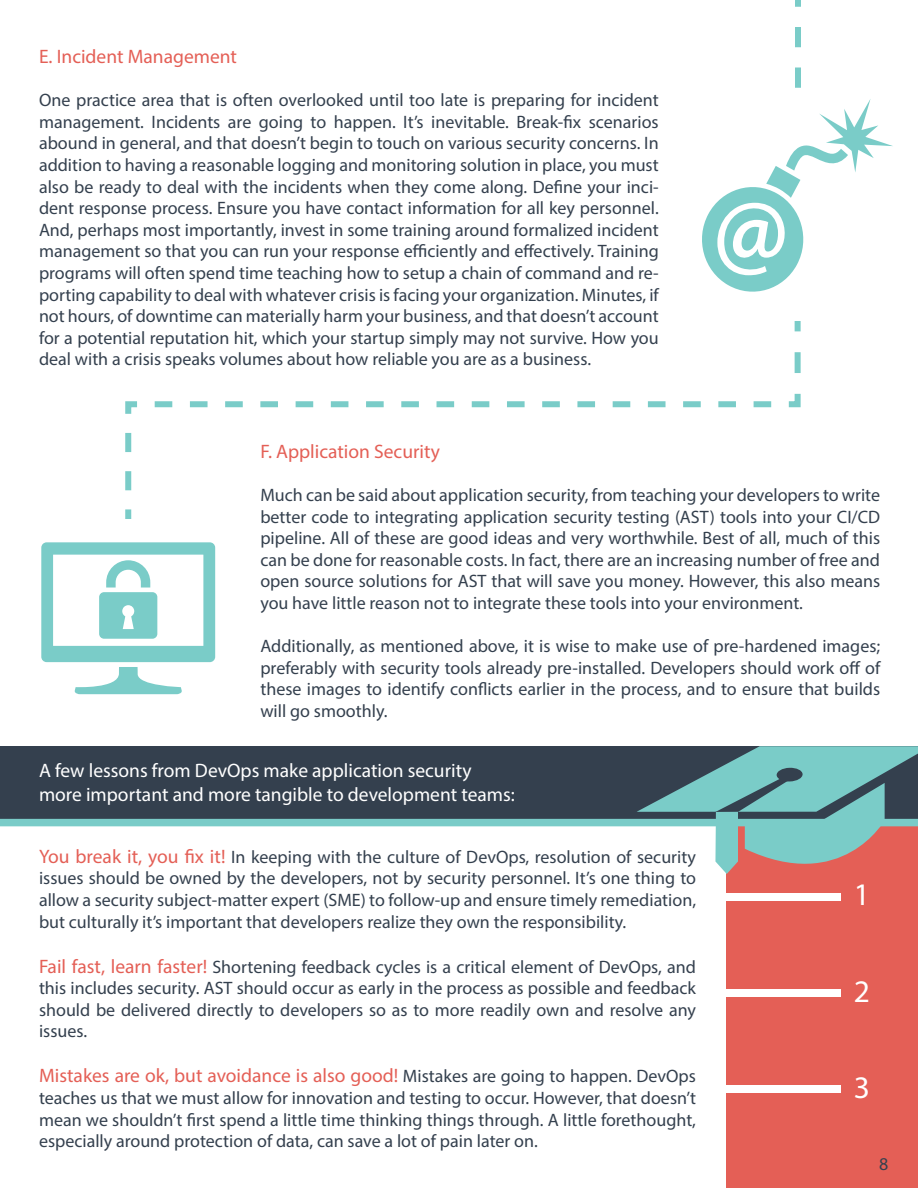
<style>
.page{position:relative;width:918px;height:1188px;background:#fff}
.page>*{position:absolute;margin:0;border:0;box-sizing:border-box;transform-origin:0 0}
.t1{font:31.5px "Myriad Pro";color:#fff}
.t2{font:19.5px "Myriad Pro";color:#e45f56}
.t3{font:19.5px "Myriad Pro";color:#fff}
.t4{font:18px/21.6px "Myriad Pro";color:#34404e;text-align:justify}
.s1{font-size:19.5px;color:#e45f56}
.s2{font-size:18px;color:#34404e}
</style>
<div class="page">
<div style="left:727px;top:823px;width:191px;height:365px;background:#e45f56"></div>
<div style="left:0;top:746px;width:918px;height:76px;background:#34404e"></div>
<svg style="left:795px;top:0;width:6px;height:88px"></svg>
<svg style="left:702px;top:99px;width:191px;height:193px"></svg>
<svg style="left:125px;top:321px;width:676px;height:198px"></svg>
<div style="left:0;top:819px;width:918px;height:7px;background:#7accc8"></div>
<svg style="left:637px;top:746px;width:281px;height:147px"></svg>
<div style="left:716px;top:893px;width:125px;height:7px;background:#fff"></div>
<div style="left:716px;top:989px;width:125px;height:8px;background:#fff"></div>
<div style="left:716px;top:1085px;width:125px;height:8px;background:#fff"></div>
<svg style="left:41px;top:542px;width:174px;height:152px"></svg>
<p class="t2" style="left:39px;top:44px;width:200px">E. Incident Management</p>
<p class="t4" style="left:39px;top:89px;width:621px">One practice area that is often overlooked until too late is preparing for incident management. Incidents are going to happen. It’s inevitable. Break-fix scenarios abound in general, and that doesn’t begin to touch on various security concerns. In addition to having a reasonable logging and monitoring solution in place, you must also be ready to deal with the incidents when they come along. Define your inci&shy;dent response process. Ensure you have contact information for all key personnel.<br>And, perhaps most importantly, invest in some training around formalized incident management so that you can run your response efficiently and effectively. Training programs will often spend time teaching how to setup a chain of command and re&shy;porting capability to deal with whatever crisis is facing your organization. Minutes, if not hours, of downtime can materially harm your business, and that doesn’t account for a potential reputation hit, which your startup simply may not survive. How you deal with a crisis speaks volumes about how reliable you are as a business.</p>
<p class="t2" style="left:260px;top:439px;width:181px">F. Application Security</p>
<p class="t4" style="left:260px;top:484px;width:621px">Much can be said about application security, from teaching your developers to write better code to integrating application security testing (AST) tools into your CI/CD pipeline. All of these are good ideas and very worthwhile. Best of all, much of this can be done for reasonable costs. In fact, there are an increasing number of free and open source solutions for AST that will save you money. However, this also means you have little reason not to integrate these tools into your environment.</p>
<p class="t4" style="left:260px;top:635px;width:621px">Additionally, as mentioned above, it is wise to make use of pre-hardened images; preferably with security tools already pre-installed. Developers should work off of these images to identify conflicts earlier in the process, and to ensure that builds will go smoothly.</p>
<p class="t3" style="left:39px;top:759px;width:434px">A few lessons from DevOps make application security</p>
<p class="t3" style="left:39px;top:782px;width:477px">more important and more tangible to development teams:</p>
<p class="t4" style="left:39px;top:846px;width:659px"><span class="s1">You break it, you fix it!</span> In keeping with the culture of DevOps, resolution of security issues should be owned by the developers, not by security personnel. It’s one thing to allow a security subject-matter expert (SME) to follow-up and ensure timely remediation, but culturally it’s important that developers realize they own the responsibility.</p>
<p class="t4" style="left:39px;top:955px;width:659px"><span class="s1">Fail fast, learn faster!</span> Shortening feedback cycles is a critical element of DevOps, and this includes security. AST should occur as early in the process as possible and feedback should be delivered directly to developers so as to more readily own and resolve any issues.</p>
<p class="t2" style="left:39px;top:1064px;width:659px">Mistakes are ok, but avoidance is also good! <span class="s2">Mistakes are going to happen. DevOps</span></p>
<p class="t4" style="left:39px;top:1087px;width:659px">teaches us that we must allow for innovation and testing to occur. However, that doesn’t mean we shouldn’t first spend a little time thinking things through. A little forethought, especially around protection of data, can save a lot of pain later on.</p>
<p class="t1" style="left:854px;top:875px;width:18px">1</p>
<p class="t1" style="left:854px;top:972px;width:18px">2</p>
<p class="t1" style="left:854px;top:1068px;width:18px">3</p>
<p class="t4" style="left:879px;top:1153px;width:11px">8</p>
</div>
